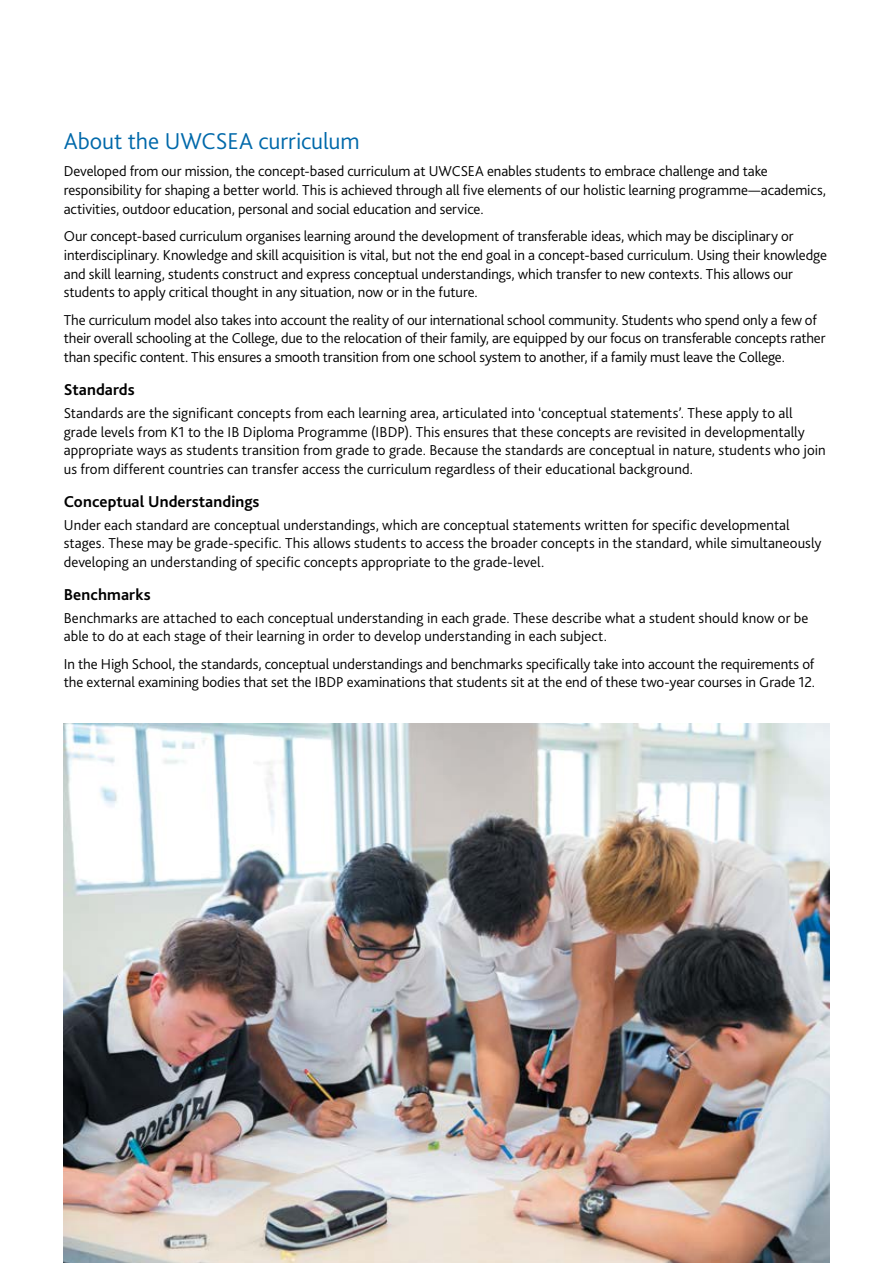
<style>
.page{position:relative;width:893px;height:1263px;background:#fff}
.page>*{position:absolute;margin:0;border:0;box-sizing:border-box;transform-origin:0 0}
.t1{font:300 24px "Bliss 2";letter-spacing:-.005em;color:#0069aa}
.t2{font:700 16.5px "Bliss 2";letter-spacing:.005em;color:#000}
.t3{font:300 15px/18.8px "Bliss 2";letter-spacing:-.005em;color:#000}
</style>
<div class="page">
<img style="left:64px;top:724px;width:765px;height:539px">
<h1 class="t1" style="left:64px;top:126px;width:297px">About the UWCSEA curriculum</h1>
<p class="t3" style="left:64px;top:162px;width:764px">Developed from our mission, the concept-based curriculum at UWCSEA enables students to embrace challenge and take responsibility for shaping a better world. This is achieved through all five elements of our holistic learning programme—academics, activities, outdoor education, personal and social education and service.</p>
<p class="t3" style="left:64px;top:226px;width:765px">Our concept-based curriculum organises learning around the development of transferable ideas, which may be disciplinary or interdisciplinary. Knowledge and skill acquisition is vital, but not the end goal in a concept-based curriculum. Using their knowledge and skill learning, students construct and express conceptual understandings, which transfer to new contexts. This allows our students to apply critical thought in any situation, now or in the future.</p>
<p class="t3" style="left:64px;top:310px;width:763px">The curriculum model also takes into account the reality of our international school community. Students who spend only a few of their overall schooling at the College, due to the relocation of their family, are equipped by our focus on transferable concepts rather than specific content. This ensures a smooth transition from one school system to another, if a family must leave the College.</p>
<p class="t2" style="left:64px;top:379px;width:73px">Standards</p>
<p class="t3" style="left:64px;top:403px;width:763px">Standards are the significant concepts from each learning area, articulated into ‘conceptual statements’. These apply to all grade levels from K1 to the IB Diploma Programme (IBDP). This ensures that these concepts are revisited in developmentally appropriate ways as students transition from grade to grade. Because the standards are conceptual in nature, students who join us from different countries can transfer access the curriculum regardless of their educational background.</p>
<p class="t2" style="left:64px;top:491px;width:197px">Conceptual Understandings</p>
<p class="t3" style="left:64px;top:515px;width:759px">Under each standard are conceptual understandings, which are conceptual statements written for specific developmental stages. These may be grade-specific. This allows students to access the broader concepts in the standard, while simultaneously developing an understanding of specific concepts appropriate to the grade-level.</p>
<p class="t2" style="left:64px;top:584px;width:88px">Benchmarks</p>
<p class="t3" style="left:64px;top:608px;width:746px">Benchmarks are attached to each conceptual understanding in each grade. These describe what a student should know or be able to do at each stage of their learning in order to develop understanding in each subject.</p>
<p class="t3" style="left:64px;top:654px;width:753px">In the High School, the standards, conceptual understandings and benchmarks specifically take into account the requirements of the external examining bodies that set the IBDP examinations that students sit at the end of these two-year courses in Grade 12.</p>
</div>
